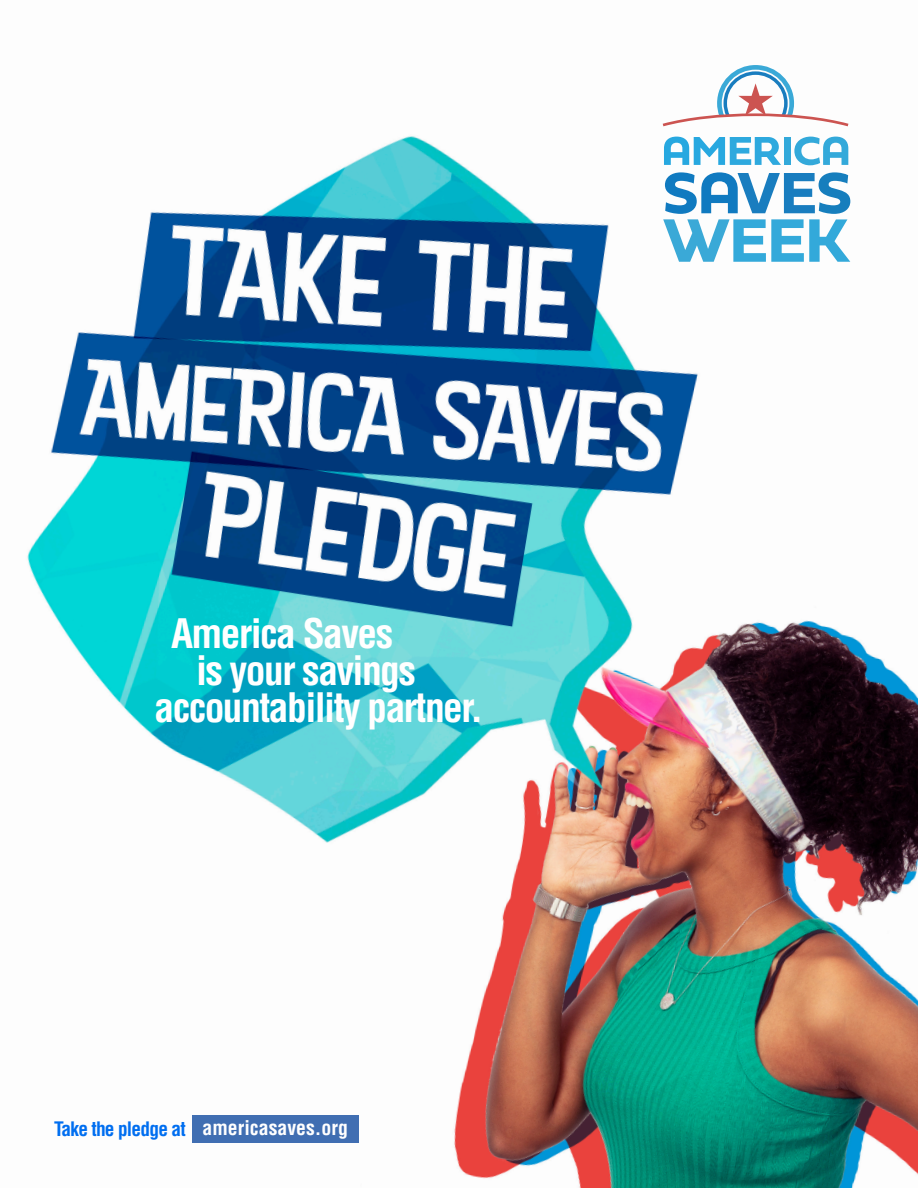
<style>
.page{position:relative;width:918px;height:1188px;background:#fff}
.page>*{position:absolute;margin:0;border:0;box-sizing:border-box;transform-origin:0 0}
.t1{font:700 condensed 39.6px "Helvetica";letter-spacing:-.04em;color:#fff}
.t2{font:700 condensed 19.8px "Helvetica";color:#fff}
.t3{font:700 condensed 19.5px "Helvetica";letter-spacing:-.04em;color:#006ef0}
</style>
<div class="page">
<img style="left:27px;top:123px;width:891px;height:1065px">
<svg style="left:664px;top:137px;width:117px;height:28px"></svg>
<div style="left:784px;top:137px;width:7px;height:28px;background:#33a9da"></div>
<svg style="left:794px;top:137px;width:54px;height:28px"></svg>
<svg style="left:663px;top:172px;width:187px;height:90px"></svg>
<svg style="left:663px;top:65px;width:185px;height:61px"></svg>
<div style="left:192px;top:1115px;width:167px;height:28px;background:#406eb2"></div>
<p class="t1" style="left:171px;top:610px;width:224px">America Saves</p>
<p class="t1" style="left:196px;top:647px;width:222px">is your savings</p>
<p class="t1" style="left:154px;top:684px;width:330px">accountability partner.</p>
<p class="t3" style="left:54px;top:1117px;width:133px">Take the pledge at</p>
<p class="t2" style="left:203px;top:1116px;width:147px">americasaves.org</p>
</div>
